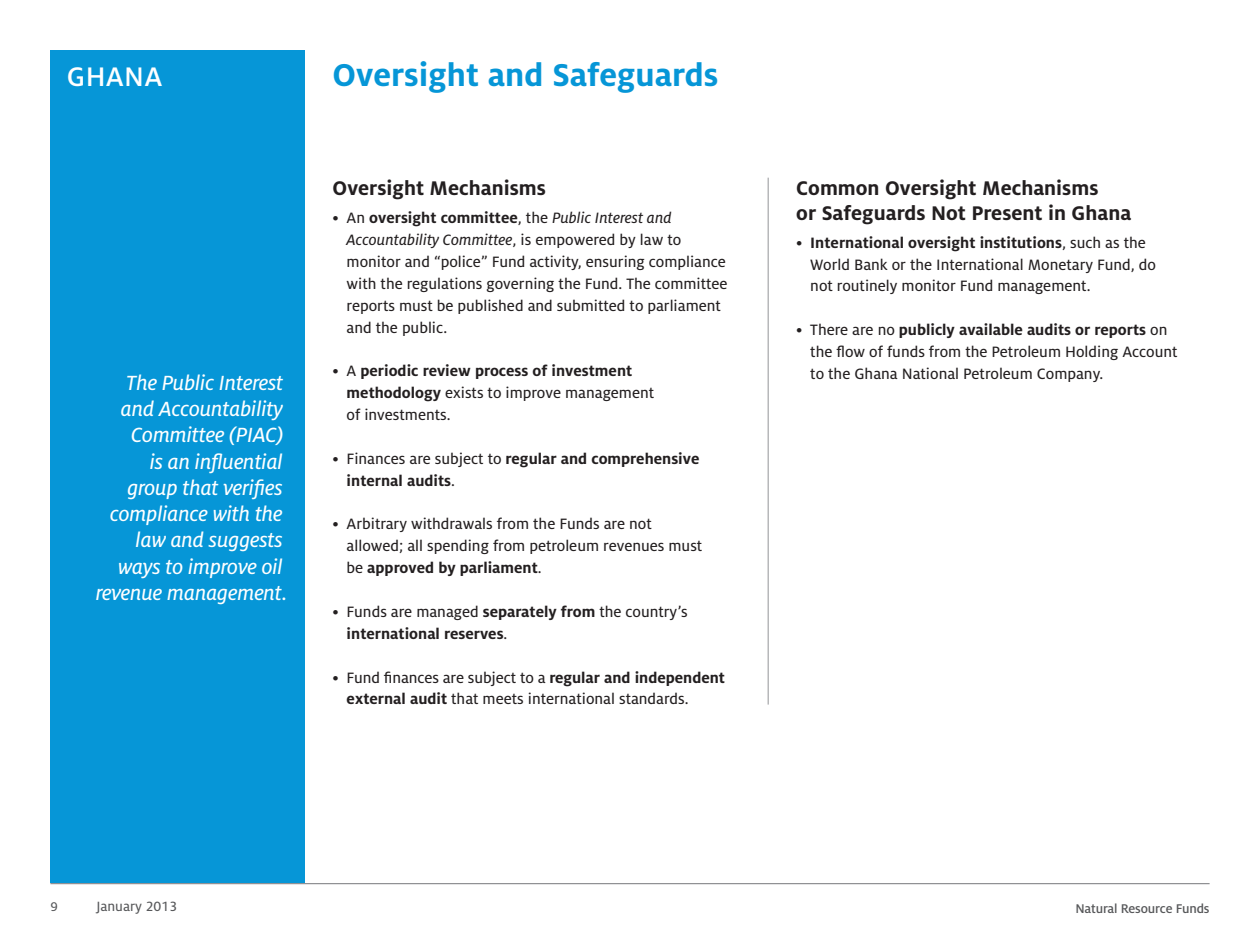
<style>
.page{position:relative;width:1260px;height:945px;background:#fff}
.page>*{position:absolute;margin:0;border:0;box-sizing:border-box;transform-origin:0 0}
.page_head{font:700 35px "Milo OT";color:#0696d7}
.t1{font:500 29.75px "Milo OT";letter-spacing:.01em;color:#fff}
.left_call_out_italic{font:22.75px/26.2px "Milo OT Text Ita";letter-spacing:-.01em;color:#fff;text-align:right}
.black_sub_head{font:700 21.88px/24.5px "Milo OT";color:#231f20}
.body_and_bullets{font:16.62px/21.9px "Milo OT Text";color:#231f20}
.body_and_bullets-2{font:700 16.62px/21.9px "Milo OT";color:#231f20}
.t2{font:14.88px "Milo OT Text";color:#57585a}
.t3{font:500 14px "Milo OT";letter-spacing:-.01em;color:#57585a}
.t4{font:14px "Milo OT Text";color:#57585a}
.s1{font-family:"Milo OT";font-weight:700}
.s2{font-family:"Milo OT Text Ita"}
.s3{font-family:"Milo OT Text";font-weight:400}
</style>
<div class="page">
<div style="left:50px;top:50px;width:255px;height:833px;background:#0696d7"></div>
<hr style="left:50px;top:883px;width:1160px;height:1px;background:#76787b">
<hr style="left:768px;top:178px;width:1px;height:527px;background:#939598">
<h2 class="t1" style="left:67px;top:60px;width:97px">GHANA</h2>
<p class="left_call_out_italic" style="left:96px;top:370px;width:193px">The Public Interest and Accountability<br>Committee (PIAC)<br>is an influential<br>group that verifies compliance with the law and suggests ways to improve oil revenue management.</p>
<p class="page_head" style="left:333px;top:55px;width:387px">Oversight and Safeguards</p>
<p class="black_sub_head" style="left:333px;top:176px;width:215px">Oversight Mechanisms</p>
<p class="body_and_bullets" style="left:347px;top:207px;width:382px;text-indent:-14px">• An <span class="s1">oversight committee</span>, the <span class="s2">Public Interest and Accountability Committee</span>, is empowered by law to monitor and “police” Fund activity, ensuring compliance with the regulations governing the Fund. The committee reports must be published and submitted to parliament and the public.</p>
<p class="body_and_bullets-2" style="left:347px;top:360px;width:309px;text-indent:-14px"><span class="s3">• A</span> periodic review process of investment methodology <span class="s3">exists to improve management of investments.</span></p>
<p class="body_and_bullets-2" style="left:347px;top:448px;width:354px;text-indent:-14px"><span class="s3">• Finances are subject to</span> regular and comprehensive internal audits<span class="s3">.</span></p>
<p class="body_and_bullets" style="left:347px;top:513px;width:357px;text-indent:-14px">• Arbitrary withdrawals from the Funds are not allowed; all spending from petroleum revenues must be <span class="s1">approved by parliament</span>.</p>
<p class="body_and_bullets-2" style="left:347px;top:601px;width:343px;text-indent:-14px"><span class="s3">• Funds are managed</span> separately from <span class="s3">the country’s </span>international reserves<span class="s3">.</span></p>
<p class="body_and_bullets" style="left:347px;top:667px;width:380px;text-indent:-14px">• Fund finances are subject to a <span class="s1">regular and independent external audit</span> that meets international standards.</p>
<p class="black_sub_head" style="left:796px;top:176px;width:337px">Common Oversight Mechanisms<br>or Safeguards Not Present in Ghana</p>
<p class="body_and_bullets" style="left:810px;top:232px;width:347px;text-indent:-14px">• <span class="s1">International oversight institutions</span>, such as the<br>World Bank or the International Monetary Fund, do not routinely monitor Fund management.</p>
<p class="body_and_bullets" style="left:810px;top:319px;width:369px;text-indent:-14px">• There are no <span class="s1">publicly available audits or reports</span> on the flow of funds from the Petroleum Holding Account to the Ghana National Petroleum Company.</p>
<p class="t4" style="left:50px;top:899px;width:9px">9</p>
<p class="t2" style="left:96px;top:898px;width:82px">January 2013</p>
<p class="t3" style="left:1075px;top:901px;width:136px">Natural Resource Funds</p>
</div>
